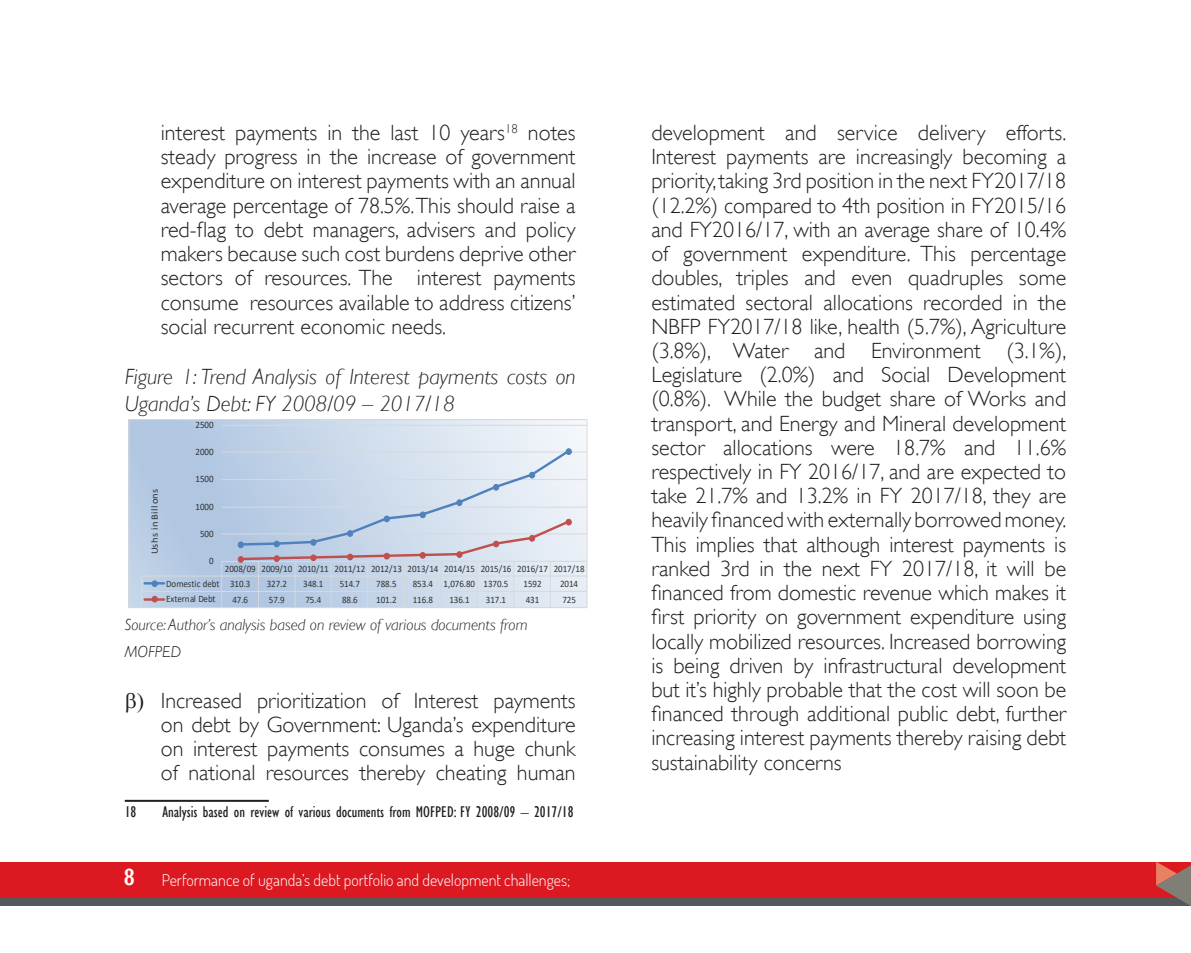
<style>
.page{position:relative;width:1191px;height:953px;background:#fff}
.page>*{position:absolute;margin:0;border:0;box-sizing:border-box;transform-origin:0 0}
.t1{font:300 22px/24.2px "Gill Sans";color:#231f20;text-align:justify}
.t2{font:italic 300 22px/26.4px "Gill Sans";color:#231f20}
.t3{font:condensed 16px "Gill Sans";color:#231f20}
.t4{font:italic 300 16px/26.4px "Gill Sans";color:#231f20}
.t5{font:300 16px "Dosis";color:#fff}
.t6{font:9.8px/15px "Calibri";letter-spacing:-.005em;color:#333;scale:.92 1}
.t7{font:9.8px "Calibri";letter-spacing:.04em;color:#333;scale:1.09 1}
.s1{font-family:"Gill Sans";font-weight:400;font-stretch:condensed;font-size:24px}
</style>
<div class="page">
<div style="left:0;top:861px;width:1191px;height:37px;background:#dc1820"></div>
<div style="left:0;top:898px;width:1191px;height:7px;background:#57585a"></div>
<svg style="left:1156px;top:861px;width:35px;height:44px"></svg>
<svg style="left:130px;top:421px;width:455px;height:185px;background:#ccdaeb"></svg>
<hr style="left:222px;top:425px;width:364px;height:1px;background:#d9d9d9">
<svg style="left:141px;top:448px;width:444px;height:158px;background:#c8d5e6"></svg>
<div style="left:128px;top:419px;width:459px;height:189px;border:1px solid #d9d9d9"></div>
<hr style="left:125px;top:799px;width:144px;height:2px;background:#231f20">
<p class="t1" style="left:161px;top:120px;width:416px">interest payments in the last 10 years<sup>18</sup> notes steady progress in the increase of government expenditure on interest payments with an annual average percentage of 78.5%. This should raise a red-flag to debt managers, advisers and policy makers because such cost burdens deprive other sectors of resources. The interest payments consume resources available to address citizens’ social recurrent economic needs.</p>
<p class="t2" style="left:125px;top:363px;width:452px">Figure 1: Trend Analysis of Interest payments costs on<br>Uganda’s Debt: FY 2008/09 – 2017/18</p>
<p class="t6" style="left:195px;top:416px;width:21px">2500</p>
<p class="t6" style="left:195px;top:444px;width:21px">2000</p>
<p class="t7" style="left:148px;top:554px;width:61px;rotate:-90deg">Ushs in Billons</p>
<p class="t6" style="left:195px;top:471px;width:21px">1500</p>
<p class="t6" style="left:195px;top:498px;width:21px">1000</p>
<p class="t6" style="left:200px;top:526px;width:16px">500</p>
<p class="t6" style="left:209px;top:553px;width:6px">0</p>
<p class="t6" style="left:166px;top:560px;width:456px;text-indent:59px">2008/09 2009/10 2010/11 2011/12 2012/13 2013/14 2014/15 2015/16 2016/17 2017/18<br>Domestic debt 310.3</p>
<p class="t6" style="left:267px;top:576px;width:24px">327.2</p>
<p class="t6" style="left:303px;top:576px;width:24px">348.1</p>
<p class="t6" style="left:340px;top:576px;width:24px">514.7</p>
<p class="t6" style="left:376px;top:576px;width:24px">788.5</p>
<p class="t6" style="left:413px;top:576px;width:105px">853.4 1,076.80 1370.5</p>
<p class="t6" style="left:523px;top:576px;width:21px">1592</p>
<p class="t6" style="left:560px;top:576px;width:21px">2014</p>
<p class="t6" style="left:166px;top:591px;width:55px">External Debt</p>
<p class="t6" style="left:232px;top:591px;width:19px">47.6</p>
<p class="t6" style="left:269px;top:591px;width:19px">57.9</p>
<p class="t6" style="left:305px;top:591px;width:19px">75.4</p>
<p class="t6" style="left:342px;top:591px;width:19px">88.6</p>
<p class="t6" style="left:376px;top:591px;width:24px">101.2</p>
<p class="t6" style="left:413px;top:591px;width:24px">116.8</p>
<p class="t6" style="left:449px;top:591px;width:24px">136.1</p>
<p class="t6" style="left:486px;top:591px;width:24px">317.1</p>
<p class="t6" style="left:526px;top:591px;width:16px">431</p>
<p class="t6" style="left:562px;top:591px;width:16px">725</p>
<p class="t4" style="left:125px;top:611px;width:404px">Source: Author’s analysis based on review of various documents from<br>MOFPED</p>
<p class="t1" style="left:161px;top:688px;width:416px">Increased prioritization of Interest payments on debt by Government: Uganda’s expenditure on interest payments consumes a huge chunk of national resources thereby cheating human</p>
<p class="t3" style="left:125px;top:802px;width:13px">18</p>
<p class="t3" style="left:162px;top:802px;width:412px">Analysis based on review of various documents from MOFPED: FY 2008/09 – 2017/18</p>
<p class="t5" style="left:124px;top:869px;width:448px"><span class="s1">8</span> Performance of uganda’s debt portfolio and development challenges;</p>
<p class="t1" style="left:651px;top:120px;width:416px">development and service delivery efforts.<br>Interest payments are increasingly becoming a priority, taking 3rd position in the next FY2017/18 (12.2%) compared to 4th position in FY2015/16 and FY2016/17, with an average share of 10.4% of government expenditure. This percentage doubles, triples and even quadruples some estimated sectoral allocations recorded in the NBFP FY2017/18 like, health (5.7%), Agriculture (3.8%), Water and Environment (3.1%), Legislature (2.0%) and Social Development (0.8%). While the budget share of Works and transport, and Energy and Mineral development sector allocations were 18.7% and 11.6% respectively in FY 2016/17, and are expected to take 21.7% and 13.2% in FY 2017/18, they are heavily financed with externally borrowed money.<br>This implies that although interest payments is ranked 3rd in the next FY 2017/18, it will be financed from domestic revenue which makes it first priority on government expenditure using locally mobilized resources. Increased borrowing is being driven by infrastructural development but it’s highly probable that the cost will soon be financed through additional public debt, further increasing interest payments thereby raising debt sustainability concerns</p>
</div>
